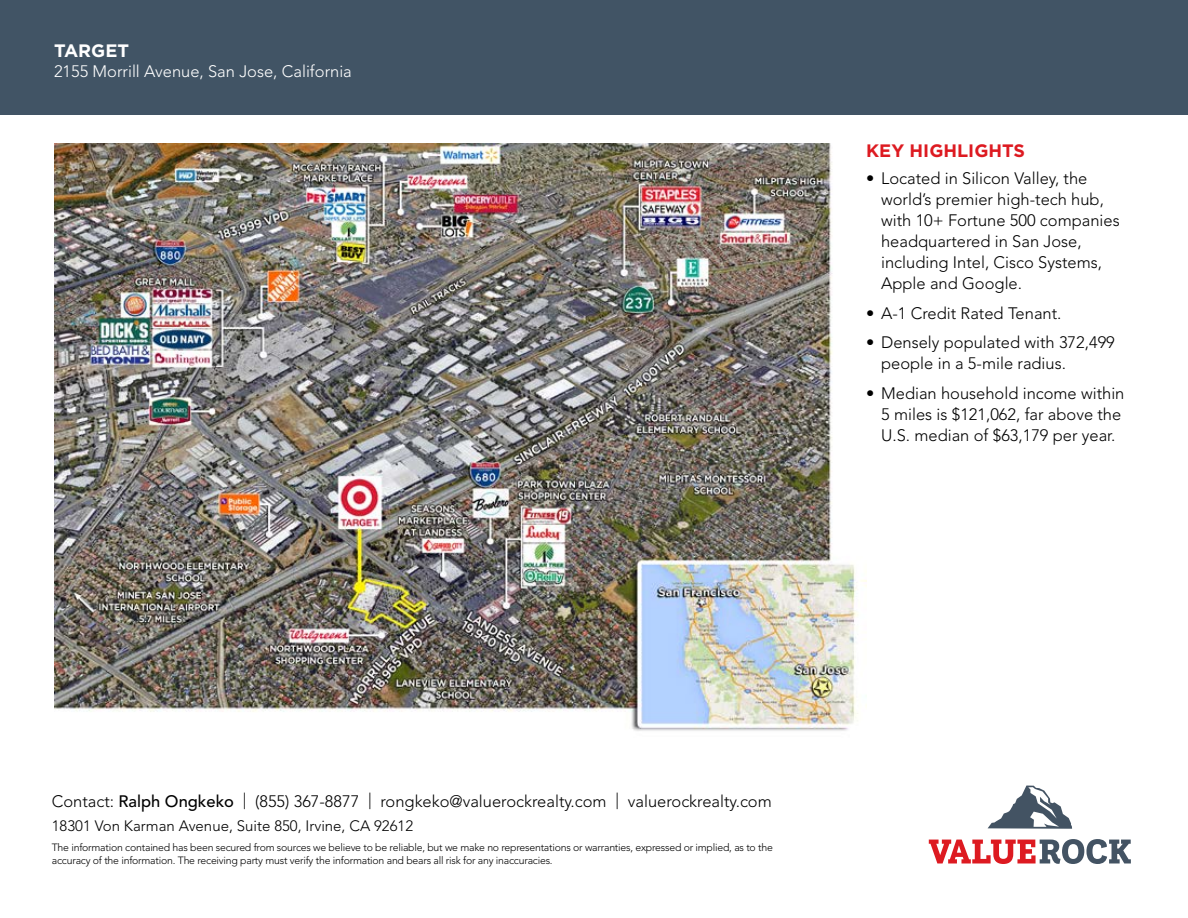
<style>
.page{position:relative;width:1188px;height:918px;background:#fff}
.page>*{position:absolute;margin:0;border:0;box-sizing:border-box;transform-origin:0 0}
.t1{font:700 18px "Gotham HTF";color:#dd1a21}
.t2{font:700 18px "Gotham HTF";color:#fff}
.t3{font:300 16.5px/21px "Avenir LT Std";color:#000}
.t4{font:300 16.5px "Avenir LT Std";color:#fff}
.t5{font:300 15px "Avenir LT Std";color:#000}
.t6{font:300 10.5px/12.6px "Avenir LT Std";letter-spacing:-.02em;color:#000}
.s1{font-weight:500}
</style>
<div class="page">
<div style="left:0;top:0;width:1188px;height:114px;background:#415465"></div>
<svg style="left:988px;top:786px;width:84px;height:43px"></svg>
<svg style="left:929px;top:839px;width:202px;height:25px"></svg>
<img style="left:54px;top:143px;width:812px;height:588px">
<p class="t2" style="left:54px;top:41px;width:77px">TARGET</p>
<p class="t4" style="left:54px;top:62px;width:299px">2155 Morrill Avenue, San Jose, California</p>
<p class="t1" style="left:866px;top:140px;width:160px">KEY HIGHLIGHTS</p>
<p class="t3" style="left:881px;top:168px;width:240px;text-indent:-15px">• Located in Silicon Valley, the world’s premier high-tech hub, with 10+ Fortune 500 companies headquartered in San Jose, including Intel, Cisco Systems,<br>Apple and Google.</p>
<p class="t3" style="left:866px;top:303px;width:197px">• A-1 Credit Rated Tenant.</p>
<p class="t3" style="left:881px;top:332px;width:235px;text-indent:-15px">• Densely populated with 372,499 people in a 5-mile radius.</p>
<p class="t3" style="left:881px;top:383px;width:245px;text-indent:-15px">• Median household income within<br>5 miles is $121,062, far above the<br>U.S. median of $63,179 per year.</p>
<p class="t3" style="left:52px;top:791px;width:721px">Contact: <span class="s1">Ralph Ongkeko</span> | (855) 367-8877 | rongkeko@valuerockrealty.com | valuerockrealty.com</p>
<p class="t5" style="left:52px;top:817px;width:363px">18301 Von Karman Avenue, Suite 850, Irvine, CA 92612</p>
<p class="t6" style="left:52px;top:841px;width:723px">The information contained has been secured from sources we believe to be reliable, but we make no representations or warranties, expressed or implied, as to the accuracy of the information. The receiving party must verify the information and bears all risk for any inaccuracies.</p>
</div>
